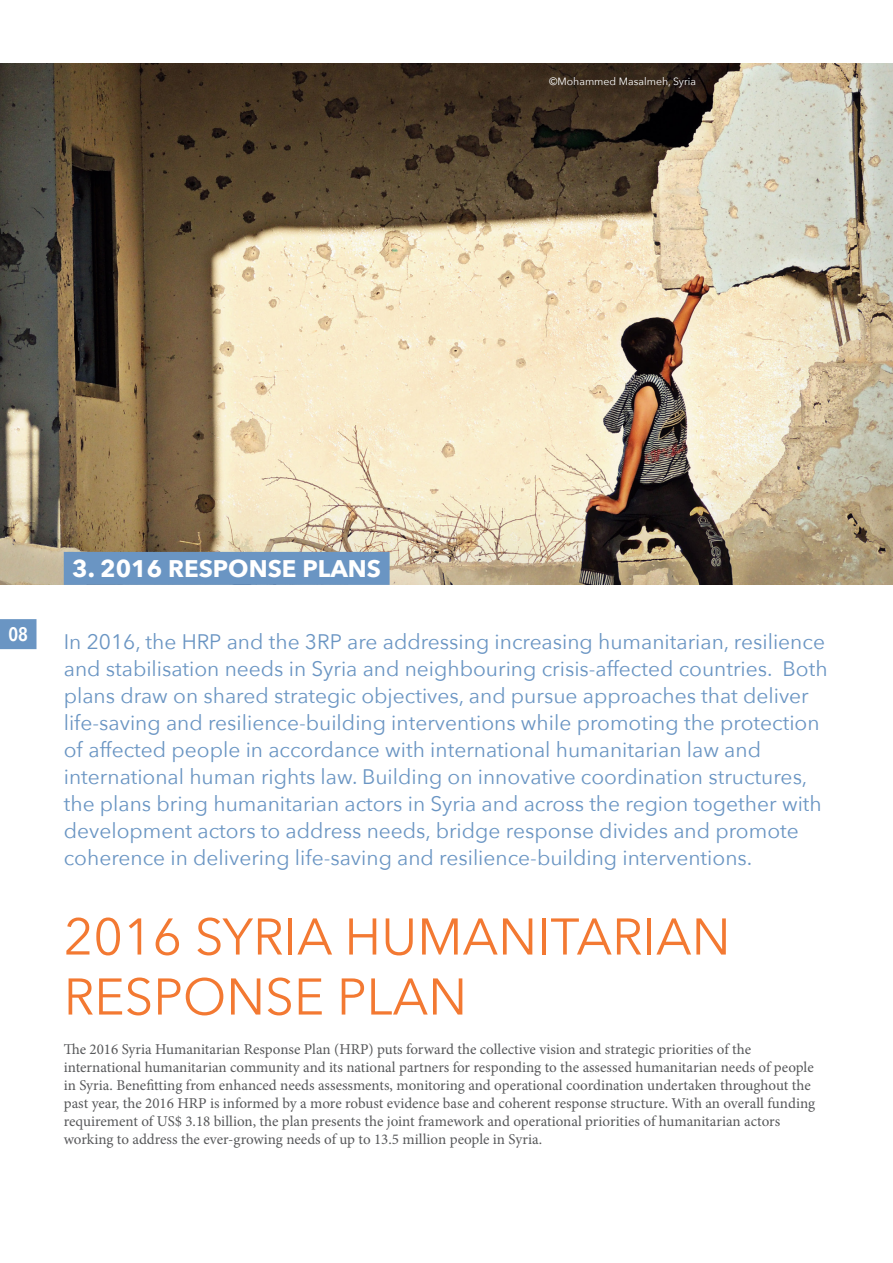
<style>
.page{position:relative;width:893px;height:1263px;background:#fff}
.page>*{position:absolute;margin:0;border:0;box-sizing:border-box;transform-origin:0 0}
.text_highlight{font:51px/60px "Avenir Next";color:#f37932}
.head_top_blue_back{font:700 24px "Avenir Next";color:#fff}
.text_highlight-2{font:21px/27px "Avenir Next";color:#6a95c3}
.t1{font:600 19.5px "Avenir Next Condensed";color:#fff}
.body_text{font:15px/18px "Minion Pro";color:#57585a}
.body_text-2{font:10.5px "Avenir Next";color:#fff}
</style>
<div class="page">
<div style="left:0;top:619px;width:37px;height:30px;background:#6a95c3"></div>
<img style="left:0;top:64px;width:893px;height:520px">
<div style="left:64px;top:552px;width:326px;height:33px;background:#6a95c3"></div>
<p class="body_text-2" style="left:549px;top:73px;width:148px">©Mohammed Masalmeh, Syria</p>
<p class="t1" style="left:9px;top:617px;width:21px">08</p>
<p class="head_top_blue_back" style="left:72px;top:548px;width:310px">3. 2016 RESPONSE PLANS</p>
<p class="text_highlight-2" style="left:64px;top:627px;width:765px">In 2016, the HRP and the 3RP are addressing increasing humanitarian, resilience and stabilisation needs in Syria and neighbouring crisis-affected countries. Both plans draw on shared strategic objectives, and pursue approaches that deliver life-saving and resilience-building interventions while promoting the protection of affected people in accordance with international humanitarian law and international human rights law. Building on innovative coordination structures, the plans bring humanitarian actors in Syria and across the region together with development actors to address needs, bridge response divides and promote coherence in delivering life-saving and resilience-building interventions.</p>
<p class="text_highlight" style="left:64px;top:905px;width:668px">2016 SYRIA HUMANITARIAN<br>RESPONSE PLAN</p>
<p class="body_text" style="left:64px;top:1040px;width:753px">The 2016 Syria Humanitarian Response Plan (HRP) puts forward the collective vision and strategic priorities of the international humanitarian community and its national partners for responding to the assessed humanitarian needs of people in Syria. Benefitting from enhanced needs assessments, monitoring and operational coordination undertaken throughout the past year, the 2016 HRP is informed by a more robust evidence base and coherent response structure. With an overall funding requirement of US$ 3.18 billion, the plan presents the joint framework and operational priorities of humanitarian actors working to address the ever-growing needs of up to 13.5 million people in Syria.</p>
</div>
